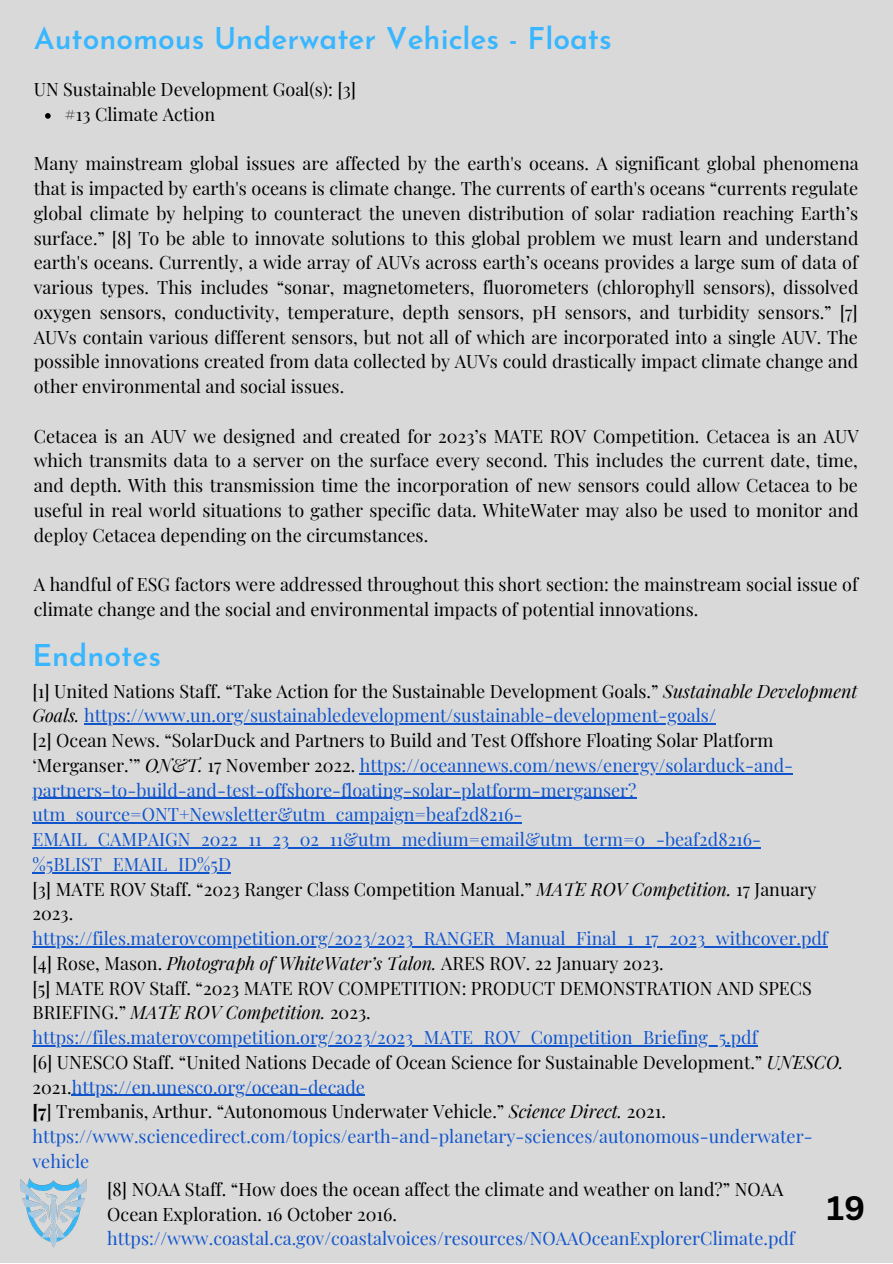
<style>
.page{position:relative;width:893px;height:1264px;background:#fff}
.page>*{position:absolute;margin:0;border:0;box-sizing:border-box;transform-origin:0 0}
.t1{font:700 33px "Canva Sans";color:#000}
.t2{font:600 30px "Josefin Sans";color:#38b6ff}
.t3{font:18px/24.8px "Playfair Display";color:#000}
.t4{font:18px/24.8px "Playfair Display";color:#15c}
.s1{color:#000}
.s2{font-style:italic;color:#000}
.s3{font-style:italic}
.s4{color:#15c}
.s5{font-weight:700;color:#000}
</style>
<div class="page">
<div style="left:0;top:0;width:892px;height:1262px;background:#d9d9d9"></div>
<img style="left:20px;top:1178px;width:67px;height:70px">
<svg style="left:45px;top:113px;width:6px;height:6px"></svg>
<hr style="left:84px;top:723px;width:631px;height:1px;background:#15c">
<hr style="left:360px;top:773px;width:433px;height:1px;background:#15c">
<hr style="left:33px;top:797px;width:603px;height:2px;background:#15c">
<hr style="left:33px;top:822px;width:489px;height:1px;background:#15c">
<hr style="left:33px;top:847px;width:728px;height:1px;background:#15c">
<hr style="left:33px;top:872px;width:198px;height:1px;background:#15c">
<hr style="left:33px;top:946px;width:794px;height:1px;background:#15c">
<hr style="left:33px;top:1045px;width:724px;height:1px;background:#15c">
<hr style="left:72px;top:1094px;width:293px;height:1px;background:#15c">
<p class="t2" style="left:34px;top:27px;width:579px">Autonomous Underwater Vehicles - Floats</p>
<p class="t3" style="left:34px;top:76px;width:324px">UN Sustainable Development Goal(s): [3]</p>
<p class="t3" style="left:64px;top:101px;width:152px">#13 Climate Action</p>
<p class="t3" style="left:34px;top:150px;width:826px;text-align:justify">Many mainstream global issues are affected by the earth's oceans. A significant global phenomena that is impacted by earth's oceans is climate change. The currents of earth's oceans “currents regulate global climate by helping to counteract the uneven distribution of solar radiation reaching Earth’s surface.” [8] To be able to innovate solutions to this global problem we must learn and understand earth's oceans. Currently, a wide array of AUVs across earth’s oceans provides a large sum of data of various types. This includes “sonar, magnetometers, fluorometers (chlorophyll sensors), dissolved oxygen sensors, conductivity, temperature, depth sensors, pH sensors, and turbidity sensors.” [7] AUVs contain various different sensors, but not all of which are incorporated into a single AUV. The possible innovations created from data collected by AUVs could drastically impact climate change and other environmental and social issues.</p>
<p class="t3" style="left:34px;top:423px;width:826px;text-align:justify">Cetacea is an AUV we designed and created for 2023’s MATE ROV Competition. Cetacea is an AUV which transmits data to a server on the surface every second. This includes the current date, time, and depth. With this transmission time the incorporation of new sensors could allow Cetacea to be useful in real world situations to gather specific data. WhiteWater may also be used to monitor and deploy Cetacea depending on the circumstances.</p>
<p class="t3" style="left:34px;top:571px;width:825px">A handful of ESG factors were addressed throughout this short section: the mainstream social issue of climate change and the social and environmental impacts of potential innovations.</p>
<p class="t2" style="left:33px;top:643px;width:130px">Endnotes</p>
<p class="t4" style="left:33px;top:678px;width:826px"><span class="s1">[1] United Nations Staff. “Take Action for the Sustainable Development Goals.”</span> <span class="s2">Sustainable Development<br>Goals.</span> https://www.un.org/sustainabledevelopment/sustainable-development-goals/</p>
<p class="t4" style="left:33px;top:727px;width:762px"><span class="s1">[2] Ocean News. “SolarDuck and Partners to Build and Test Offshore Floating Solar Platform ‘Merganser.’”</span> <span class="s2">ON&amp;T.</span> <span class="s1">17 November 2022.</span> https://oceannews.com/news/energy/solarduck-and&shy;partners-to-build-and-test-offshore-floating-solar-platform-merganser? utm_source=ONT+Newsletter&amp;utm_campaign=beaf2d8216- EMAIL_CAMPAIGN_2022_11_23_02_11&amp;utm_medium=email&amp;utm_term=0_-beaf2d8216- %5BLIST_EMAIL_ID%5D</p>
<p class="t4" style="left:33px;top:875px;width:796px"><span class="s1">[3] MATE ROV Staff. “2023 Ranger Class Competition Manual.”</span> <span class="s2">MATE ROV Competition.</span> <span class="s1">17 January<br>2023. </span>https://files.materovcompetition.org/2023/2023_RANGER_Manual_Final_1_17_2023_withcover.pdf</p>
<p class="t3" style="left:33px;top:950px;width:632px">[4] Rose, Mason. <span class="s3">Photograph of WhiteWater’s Talon.</span> ARES ROV. 22 January 2023.</p>
<p class="t3" style="left:33px;top:974px;width:781px">[5] MATE ROV Staff. “2023 MATE ROV COMPETITION: PRODUCT DEMONSTRATION AND SPECS<br>BRIEFING.” <span class="s3">MATE ROV Competition.</span> 2023. <span class="s4">https://files.materovcompetition.org/2023/2023_MATE_ROV_Competition_Briefing_5.pdf</span></p>
<p class="t3" style="left:33px;top:1048px;width:812px">[6] UNESCO Staff. “United Nations Decade of Ocean Science for Sustainable Development.” <span class="s3">UNESCO.<br></span>2021.<span class="s4">https://en.unesco.org/ocean-decade</span></p>
<p class="t4" style="left:33px;top:1098px;width:781px"><span class="s5">[7</span><span class="s1">] Trembanis, Arthur. “Autonomous Underwater Vehicle.”</span> <span class="s2">Science Direct.</span> <span class="s1">2021. </span>https://www.sciencedirect.com/topics/earth-and-planetary-sciences/autonomous-underwater&shy;vehicle</p>
<p class="t3" style="left:107px;top:1175px;width:689px">[8] NOAA Staff. “How does the ocean affect the climate and weather on land?” NOAA<br>Ocean Exploration. 16 October 2016. <span class="s4">https://www.coastal.ca.gov/coastalvoices/resources/NOAAOceanExplorerClimate.pdf</span></p>
<p class="t1" style="left:826px;top:1185px;width:40px">19</p>
</div>
